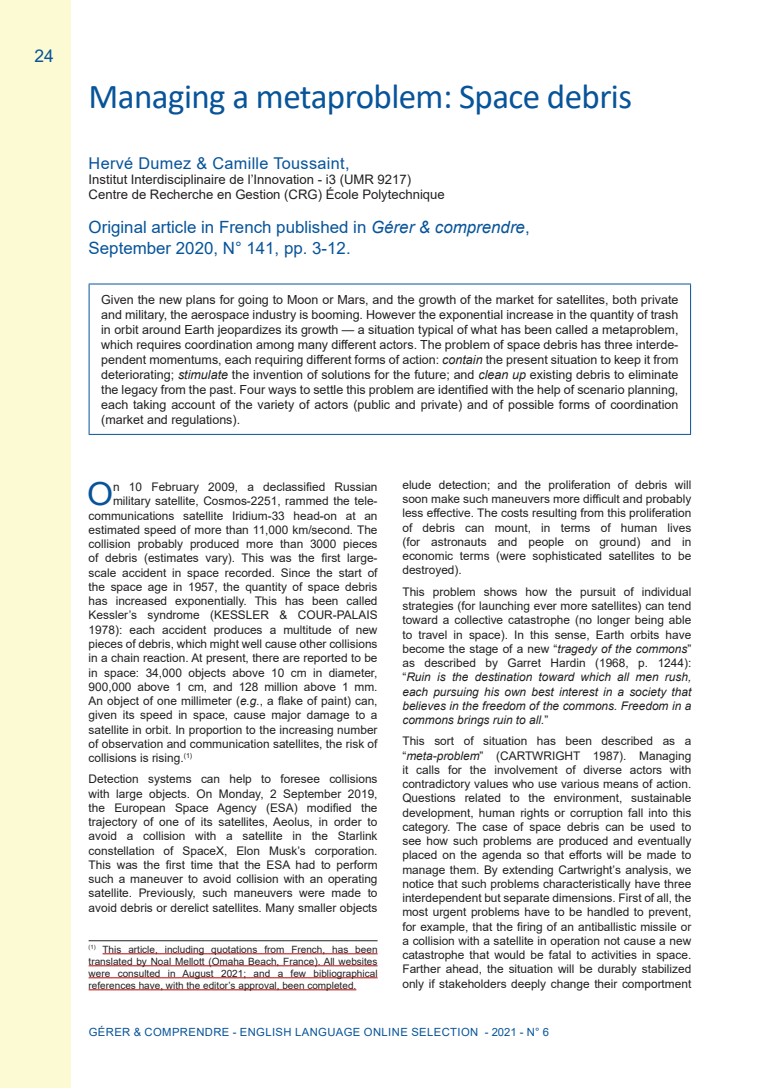
<style>
.page{position:relative;width:780px;height:1088px;background:#fff}
.page>*{position:absolute;margin:0;border:0;box-sizing:border-box;transform-origin:0 0}
.Titre{font:35px "Calibri";letter-spacing:-.015em;color:#07549a}
.lettrine{font:31.75px "Arial";color:#07549a;scale:1.05 1}
.t1{font:17.5px "Arial";color:#07549a}
.Titre_1{font:16.88px/20.2px "Arial";color:#07549a}
.auteur{font:16.25px "Arial";letter-spacing:.02em;color:#07549a}
.profession_auteur{font:13.12px "Arial";color:#231f20}
.chapeau{font:12.5px/15px "Arial";color:#231f20;text-align:justify}
.texte_courant{font:11.88px/14.2px "Arial";color:#231f20;text-align:justify}
.lettrine-2{font:11.88px "Arial";color:#231f20}
.t2{font:11.25px "Arial";letter-spacing:.035em;color:#07549a}
.notes-bas-de-page{font:10px/12px "Arial";color:#231f20;text-align:justify}
.s1{font-style:italic}
</style>
<div class="page">
<div style="left:0;top:0;width:71px;height:1088px;background:#fcfad2"></div>
<hr style="left:89px;top:283px;width:602px;height:1px;background:#07549a">
<hr style="left:89px;top:284px;width:1px;height:150px;background:#07549a">
<hr style="left:690px;top:284px;width:1px;height:150px;background:#07549a">
<hr style="left:89px;top:434px;width:602px;height:1px;background:#07549a">
<hr style="left:89px;top:940px;width:288px;height:1px;background:#231f20">
<hr style="left:102px;top:953px;width:275px;height:1px;background:#c00000">
<hr style="left:89px;top:965px;width:288px;height:1px;background:#c00000">
<hr style="left:89px;top:977px;width:288px;height:1px;background:#c00000">
<hr style="left:89px;top:989px;width:267px;height:1px;background:#c00000">
<h3 class="t1" style="left:35px;top:44px;width:21px">24</h3>
<p class="Titre" style="left:89px;top:72px;width:545px">Managing a metaproblem: Space debris</p>
<p class="auteur" style="left:89px;top:152px;width:262px">Hervé Dumez &amp; Camille Toussaint,</p>
<p class="profession_auteur" style="left:89px;top:170px;width:324px">Institut Interdisciplinaire de l’Innovation - i3 (UMR 9217)</p>
<p class="profession_auteur" style="left:89px;top:185px;width:357px">Centre de Recherche en Gestion (CRG) École Polytechnique</p>
<p class="Titre_1" style="left:89px;top:217px;width:442px">Original article in French published in <span class="s1">Gérer &amp; comprendre</span>,<br>September 2020, N° 141, pp. 3-12.</p>
<p class="chapeau" style="left:101px;top:292px;width:578px">Given the new plans for going to Moon or Mars, and the growth of the market for satellites, both private and military, the aerospace industry is booming. However the exponential increase in the quantity of trash in orbit around Earth jeopardizes its growth — a situation typical of what has been called a metaproblem, which requires coordination among many different actors. The problem of space debris has three interde&shy;pendent momentums, each requiring different forms of action: <span class="s1">contain</span> the present situation to keep it from deteriorating; <span class="s1">stimulate</span> the invention of solutions for the future; and <span class="s1">clean up</span> existing debris to eliminate the legacy from the past. Four ways to settle this problem are identified with the help of scenario planning, each taking account of the variety of actors (public and private) and of possible forms of coordination (market and regulations).</p>
<p class="lettrine" style="left:87px;top:472px;width:26px">O</p>
<p class="lettrine-2" style="left:113px;top:479px;width:266px">n 10 February 2009, a declassified Russian</p>
<p class="lettrine-2" style="left:113px;top:493px;width:266px">military satellite, Cosmos-2251, rammed the tele-</p>
<p class="lettrine-2" style="left:89px;top:507px;width:290px">communications satellite Iridium-33 head-on at an</p>
<p class="lettrine-2" style="left:89px;top:522px;width:290px">estimated speed of more than 11,000 km/second. The</p>
<p class="lettrine-2" style="left:89px;top:536px;width:290px">collision probably produced more than 3000 pieces</p>
<p class="lettrine-2" style="left:89px;top:550px;width:290px">of debris (estimates vary). This was the first large-</p>
<p class="lettrine-2" style="left:89px;top:564px;width:290px">scale accident in space recorded. Since the start of</p>
<p class="lettrine-2" style="left:89px;top:579px;width:290px">the space age in 1957, the quantity of space debris</p>
<p class="lettrine-2" style="left:89px;top:593px;width:290px">has increased exponentially. This has been called</p>
<p class="lettrine-2" style="left:89px;top:607px;width:290px">Kessler’s syndrome (KESSLER &amp; COUR-PALAIS</p>
<p class="lettrine-2" style="left:89px;top:621px;width:290px">1978): each accident produces a multitude of new</p>
<p class="lettrine-2" style="left:89px;top:636px;width:290px">pieces of debris, which might well cause other collisions</p>
<p class="lettrine-2" style="left:89px;top:650px;width:290px">in a chain reaction. At present, there are reported to be</p>
<p class="lettrine-2" style="left:89px;top:664px;width:290px">in space: 34,000 objects above 10 cm in diameter,</p>
<p class="lettrine-2" style="left:89px;top:678px;width:290px">900,000 above 1 cm, and 128 million above 1 mm.</p>
<p class="lettrine-2" style="left:89px;top:693px;width:290px">An object of one millimeter (<span class="s1">e.g.</span>, a flake of paint) can,</p>
<p class="lettrine-2" style="left:89px;top:707px;width:290px">given its speed in space, cause major damage to a</p>
<p class="lettrine-2" style="left:89px;top:721px;width:290px">satellite in orbit. In proportion to the increasing number</p>
<p class="lettrine-2" style="left:89px;top:735px;width:290px">of observation and communication satellites, the risk of</p>
<p class="lettrine-2" style="left:89px;top:750px;width:105px">collisions is rising.<sup>(1)</sup></p>
<p class="texte_courant" style="left:89px;top:772px;width:290px">Detection systems can help to foresee collisions with large objects. On Monday, 2 September 2019, the European Space Agency (ESA) modified the trajectory of one of its satellites, Aeolus, in order to avoid a collision with a satellite in the Starlink constellation of SpaceX, Elon Musk’s corporation.<br>This was the first time that the ESA had to perform such a maneuver to avoid collision with an operating satellite. Previously, such maneuvers were made to avoid debris or derelict satellites. Many smaller objects</p>
<p class="notes-bas-de-page" style="left:89px;top:943px;width:290px"><sup>(1)</sup> This article, including quotations from French, has been translated by Noal Mellott (Omaha Beach, France). All websites were consulted in August 2021; and a few bibliographical references have, with the editor’s approval, been completed.</p>
<p class="texte_courant" style="left:402px;top:478px;width:290px">elude detection; and the proliferation of debris will soon make such maneuvers more difficult and probably less effective. The costs resulting from this proliferation of debris can mount, in terms of human lives (for astronauts and people on ground) and in economic terms (were sophisticated satellites to be destroyed).</p>
<p class="texte_courant" style="left:402px;top:584px;width:290px">This problem shows how the pursuit of individual strategies (for launching ever more satellites) can tend toward a collective catastrophe (no longer being able to travel in space). In this sense, Earth orbits have become the stage of a new “<span class="s1">tragedy of the commons</span>” as described by Garret Hardin (1968, p. 1244): “<span class="s1">Ruin is the destination toward which all men rush, each pursuing his own best interest in a society that believes in the freedom of the commons. Freedom in a commons brings ruin to all.</span>”</p>
<p class="texte_courant" style="left:402px;top:734px;width:290px">This sort of situation has been described as a “<span class="s1">meta-problem</span>” (CARTWRIGHT 1987). Managing it calls for the involvement of diverse actors with contradictory values who use various means of action.<br>Questions related to the environment, sustainable development, human rights or corruption fall into this category. The case of space debris can be used to see how such problems are produced and eventually placed on the agenda so that efforts will be made to manage them. By extending Cartwright’s analysis, we notice that such problems characteristically have three interdependent but separate dimensions. First of all, the most urgent problems have to be handled to prevent, for example, that the firing of an antiballistic missile or a collision with a satellite in operation not cause a new catastrophe that would be fatal to activities in space.<br>Farther ahead, the situation will be durably stabilized only if stakeholders deeply change their comportment</p>
<p class="t2" style="left:89px;top:1024px;width:462px">GÉRER &amp; COMPRENDRE - ENGLISH LANGUAGE ONLINE SELECTION - 2021 - N° 6</p>
</div>
